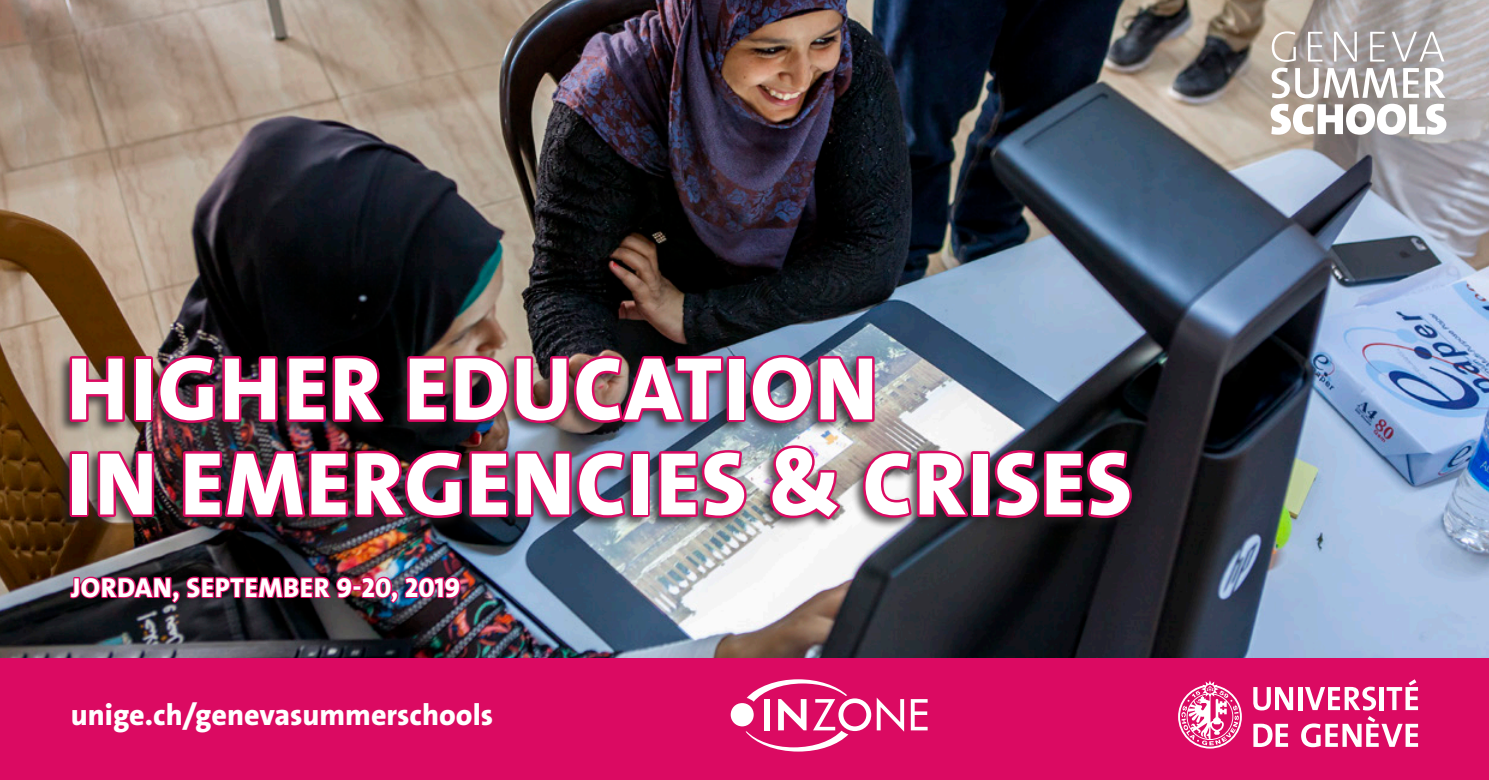
<style>
.page{position:relative;width:1489px;height:780px;background:#fff}
.page>*{position:absolute;margin:0;border:0;box-sizing:border-box;transform-origin:0 0}
.t1{font:800 90px "The Sans Os F";letter-spacing:.02em;color:#fff}
.t2{font:800 30px "The Sans Os F";color:#fff}
.t3{font:800 27.5px "The Sans Os F";letter-spacing:.02em;color:#fff}
</style>
<div class="page">
<img style="left:0;top:0;width:1488px;height:658px">
<div style="left:57px;top:353px;width:1077px;height:178px;background:#231f20;opacity:.75"></div>
<div style="left:970px;top:451px;width:19px;height:66px;border:5px solid #db0a62"></div>
<svg style="left:992px;top:447px;width:142px;height:73px;background:#611537"></svg>
<svg style="left:1271px;top:31px;width:24px;height:31px"></svg>
<svg style="left:1307px;top:32px;width:15px;height:30px"></svg>
<svg style="left:1333px;top:32px;width:23px;height:30px"></svg>
<svg style="left:1369px;top:32px;width:15px;height:30px"></svg>
<svg style="left:1391px;top:32px;width:53px;height:30px;background:#b8b4b5"></svg>
<svg style="left:1271px;top:68px;width:147px;height:30px"></svg>
<svg style="left:1424px;top:68px;width:21px;height:30px"></svg>
<svg style="left:1270px;top:104px;width:176px;height:31px"></svg>
<img style="left:67px;top:335px;width:905px;height:280px">
<div style="left:0;top:658px;width:1488px;height:122px;background:#db0a62"></div>
<svg style="left:1178px;top:680px;width:63px;height:68px"></svg>
<svg style="left:1253px;top:687px;width:39px;height:23px"></svg>
<div style="left:1297px;top:687px;width:5px;height:23px;background:#fff"></div>
<svg style="left:1305px;top:686px;width:70px;height:24px"></svg>
<hr style="left:1379px;top:687px;width:4px;height:23px;background:#fff">
<svg style="left:1386px;top:679px;width:31px;height:31px"></svg>
<svg style="left:1253px;top:723px;width:34px;height:24px"></svg>
<svg style="left:1301px;top:716px;width:116px;height:31px"></svg>
<svg style="left:910px;top:699px;width:17px;height:31px"></svg>
<div style="left:730px;top:703px;width:23px;height:23px;background:#fff;border-radius:50%"></div>
<svg style="left:745px;top:679px;width:159px;height:72px"></svg>
<p class="t1" style="left:67px;top:331px;width:812px">HIGHER EDUCATION</p>
<p class="t1" style="left:67px;top:426px;width:1066px">IN EMERGENCIES &amp; CRISES</p>
<p class="t3" style="left:71px;top:569px;width:391px">JORDAN, SEPTEMBER 9-20, 2019</p>
<p class="t2" style="left:71px;top:695px;width:424px">unige.ch/genevasummerschools</p>
</div>
